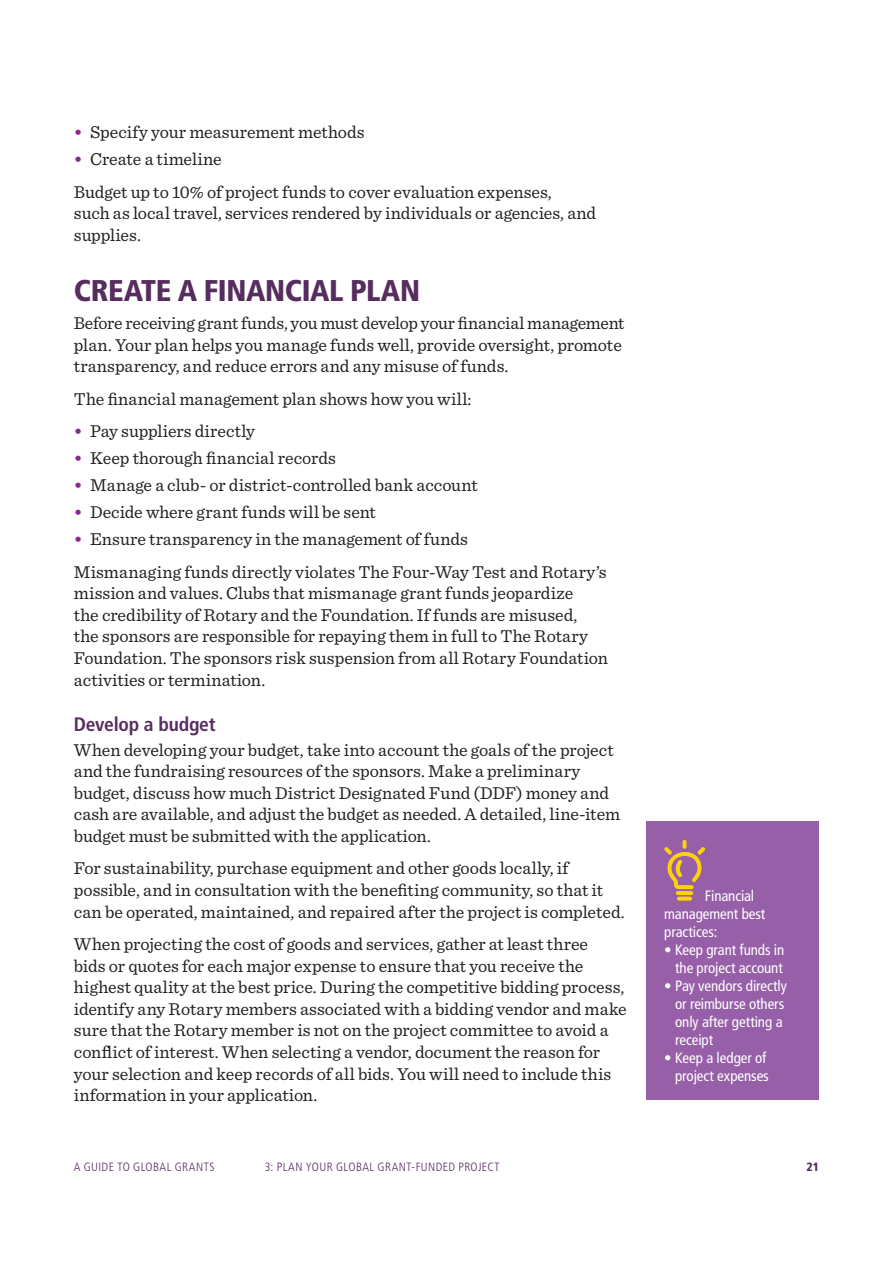
<style>
.page{position:relative;width:893px;height:1263px;background:#fff}
.page>*{position:absolute;margin:0;border:0;box-sizing:border-box;transform-origin:0 0}
.H1-Azure{font:900 condensed 30px "Frutiger LT Std";letter-spacing:-.01em;color:#572c5f}
.t1{font:700 condensed 19.5px "Frutiger LT Std";letter-spacing:-.01em;color:#572c5f}
.Body{font:18px/21.6px "Sentinel";color:#231f20}
.Sidebar_body{font:condensed 15px/18px "Frutiger LT Std";letter-spacing:-.005em;color:#fff}
.t2{font:300 condensed 12px "Frutiger LT Std";letter-spacing:.035em;color:#572c5f}
.t3{font:900 condensed 12px "Frutiger LT Std";color:#572c5f}
.s1{font-weight:600;color:#8c278f}
</style>
<div class="page">
<div style="left:646px;top:822px;width:173px;height:278px;background:#965fa8"></div>
<svg style="left:664px;top:840px;width:41px;height:61px"></svg>
<p class="Body" style="left:74px;top:120px;width:292px"><span class="s1">•</span> Specify your measurement methods</p>
<p class="Body" style="left:74px;top:147px;width:149px"><span class="s1">•</span> Create a timeline</p>
<p class="Body" style="left:74px;top:180px;width:524px">Budget up to 10% of project funds to cover evaluation expenses,<br>such as local travel, services rendered by individuals or agencies, and supplies.</p>
<p class="H1-Azure" style="left:74px;top:272px;width:348px">CREATE A FINANCIAL PLAN</p>
<p class="Body" style="left:74px;top:311px;width:552px">Before receiving grant funds, you must develop your financial management plan. Your plan helps you manage funds well, provide oversight, promote transparency, and reduce errors and any misuse of funds.</p>
<p class="Body" style="left:74px;top:387px;width:399px">The financial management plan shows how you will:</p>
<p class="Body" style="left:74px;top:419px;width:183px"><span class="s1">•</span> Pay suppliers directly</p>
<p class="Body" style="left:74px;top:446px;width:264px"><span class="s1">•</span> Keep thorough financial records</p>
<p class="Body" style="left:74px;top:473px;width:405px"><span class="s1">•</span> Manage a club- or district-controlled bank account</p>
<p class="Body" style="left:74px;top:500px;width:304px"><span class="s1">•</span> Decide where grant funds will be sent</p>
<p class="Body" style="left:74px;top:527px;width:396px"><span class="s1">•</span> Ensure transparency in the management of funds</p>
<p class="Body" style="left:74px;top:560px;width:536px">Mismanaging funds directly violates The Four-Way Test and Rotary’s mission and values. Clubs that mismanage grant funds jeopardize<br>the credibility of Rotary and the Foundation. If funds are misused,<br>the sponsors are responsible for repaying them in full to The Rotary Foundation. The sponsors risk suspension from all Rotary Foundation activities or termination.</p>
<h3 class="t1" style="left:74px;top:713px;width:143px">Develop a budget</h3>
<p class="Body" style="left:74px;top:738px;width:548px">When developing your budget, take into account the goals of the project and the fundraising resources of the sponsors. Make a preliminary budget, discuss how much District Designated Fund (DDF) money and cash are available, and adjust the budget as needed. A detailed, line-item budget must be submitted with the application.</p>
<p class="Body" style="left:74px;top:856px;width:552px">For sustainability, purchase equipment and other goods locally, if possible, and in consultation with the benefiting community, so that it can be operated, maintained, and repaired after the project is completed.</p>
<p class="Body" style="left:74px;top:932px;width:554px">When projecting the cost of goods and services, gather at least three<br>bids or quotes for each major expense to ensure that you receive the highest quality at the best price. During the competitive bidding process, identify any Rotary members associated with a bidding vendor and make sure that the Rotary member is not on the project committee to avoid a conflict of interest. When selecting a vendor, document the reason for your selection and keep records of all bids. You will need to include this information in your application.</p>
<p class="Sidebar_body" style="left:664px;top:886px;width:103px;text-indent:41px">Financial management best practices:</p>
<p class="Sidebar_body" style="left:664px;top:940px;width:122px;text-align:right">• Keep grant funds in the project account</p>
<p class="Sidebar_body" style="left:675px;top:976px;width:113px;text-indent:-11px">• Pay vendors directly or reimburse others only after getting a receipt</p>
<p class="Sidebar_body" style="left:664px;top:1048px;width:106px;text-align:right">• Keep a ledger of project expenses</p>
<p class="t2" style="left:74px;top:1160px;width:142px">A GUIDE TO GLOBAL GRANTS</p>
<p class="t2" style="left:265px;top:1160px;width:236px">3: PLAN YOUR GLOBAL GRANT-FUNDED PROJECT</p>
<p class="t3" style="left:806px;top:1159px;width:14px">21</p>
</div>
